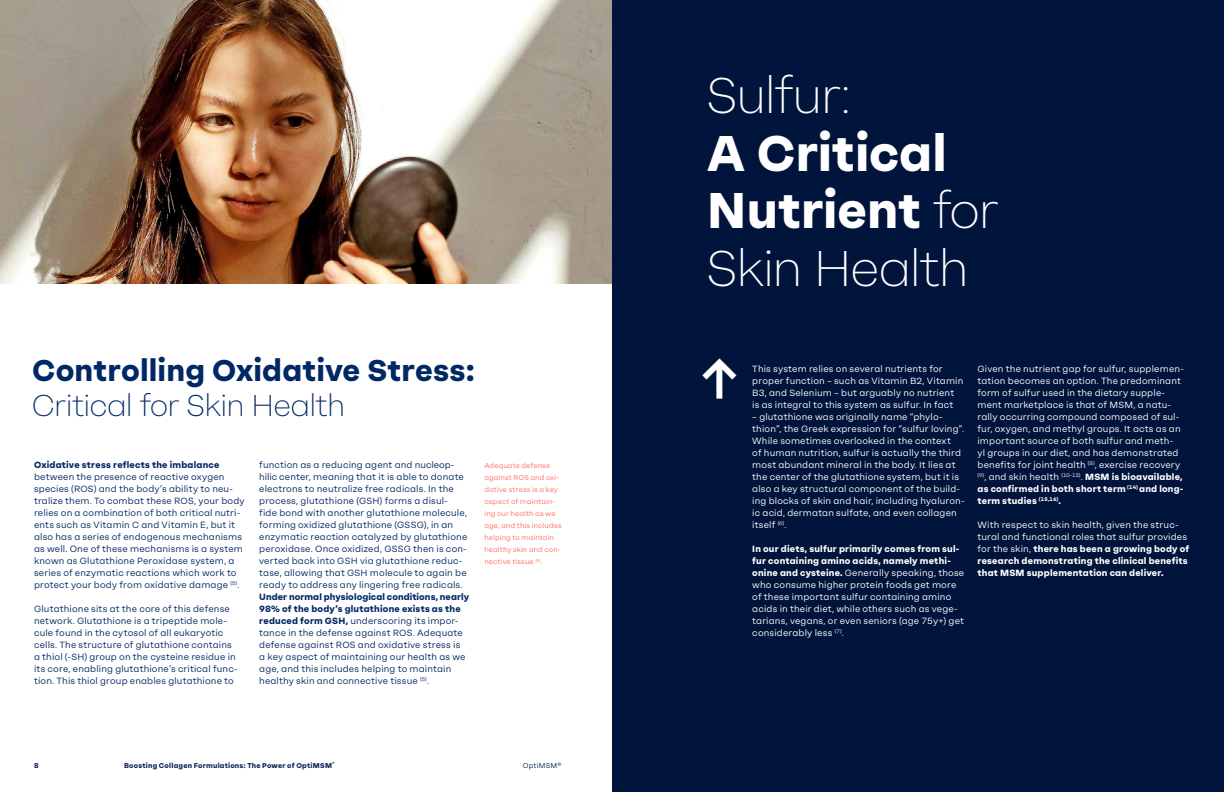
<style>
.page{position:relative;width:1224px;height:792px;background:#fff}
.page>*{position:absolute;margin:0;border:0;box-sizing:border-box;transform-origin:0 0}
.t1{font:800 50px/57.5px "Neue Galano Balchem";color:#fff}
.t2{font:200 50px "Neue Galano Balchem";letter-spacing:-.005em;color:#fff}
.t3{font:800 30px "Neue Galano Balchem";letter-spacing:.005em;color:#002864}
.t4{font:200 30px "Neue Galano Balchem";color:#002864}
.t5{font:9px/12px "Neue Galano Balchem";letter-spacing:.015em;color:#002864}
.t6{font:9px/12px "Neue Galano Balchem";letter-spacing:.015em;color:#fff}
.t7{font:800 9px/12px "Neue Galano Balchem";letter-spacing:.025em;color:#fff}
.t8{font:800 9px "Neue Galano Balchem";letter-spacing:.025em;color:#002864}
.t9{font:7px/12px "Neue Galano Balchem";letter-spacing:.015em;color:#ff6e64}
.t10{font:800 7px "Neue Galano Balchem";letter-spacing:.03em;color:#0b2355}
.t11{font:7px "Neue Galano Balchem";letter-spacing:.03em;color:#0b2355}
.t12{font:800 4.1px "Neue Galano Balchem";color:#0b2355}
.s1{font-weight:800}
.s2{font-weight:200}
.s3{font-weight:400}
</style>
<div class="page">
<div style="left:612px;top:0;width:612px;height:792px;background:#00143c"></div>
<img style="left:0;top:0;width:612px;height:283px">
<h2 class="t3" style="left:32px;top:351px;width:444px">Controlling Oxidative Stress:</h2>
<h2 class="t4" style="left:32px;top:387px;width:314px">Critical for Skin Health</h2>
<p class="t8" style="left:34px;top:459px;width:187px">Oxidative stress reflects the imbalance</p>
<p class="t5" style="left:34px;top:471px;width:212px">between the presence of reactive oxygen species (ROS) and the body’s ability to neu&shy;tralize them. To combat these ROS, your body relies on a combination of both critical nutri&shy;ents such as Vitamin C and Vitamin E, but it also has a series of endogenous mechanisms as well. One of these mechanisms is a system known as Glutathione Peroxidase system, a series of enzymatic reactions which work to protect your body from oxidative damage <sup>(5)</sup>.</p>
<p class="t5" style="left:34px;top:603px;width:205px">Glutathione sits at the core of this defense network. Glutathione is a tripeptide mole&shy;cule found in the cytosol of all eukaryotic cells. The structure of glutathione contains a thiol (-SH) group on the cysteine residue in its core, enabling glutathione’s critical func&shy;tion. This thiol group enables glutathione to</p>
<p class="t5" style="left:259px;top:459px;width:210px">function as a reducing agent and nucleop&shy;hilic center, meaning that it is able to donate electrons to neutralize free radicals. In the process, glutathione (GSH) forms a disul&shy;fide bond with another glutathione molecule, forming oxidized glutathione (GSSG), in an enzymatic reaction catalyzed by glutathione peroxidase. Once oxidized, GSSG then is con&shy;verted back into GSH via glutathione reduc&shy;tase, allowing that GSH molecule to again be ready to address any lingering free radicals.</p>
<p class="t5" style="left:259px;top:591px;width:211px"><span class="s1">Under normal physiological conditions, nearly 98% of the body’s glutathione exists as the reduced form GSH,</span> underscoring its impor&shy;tance in the defense against ROS. Adequate defense against ROS and oxidative stress is<br>a key aspect of maintaining our health as we age, and this includes helping to maintain healthy skin and connective tissue <sup>(5)</sup>.</p>
<p class="t9" style="left:484px;top:459px;width:79px">Adequate defense against ROS and oxi&shy;dative stress is a key aspect of maintain&shy;ing our health as we age, and this includes helping to maintain healthy skin and con&shy;nective tissue <sup>(5)</sup>.</p>
<p class="t10" style="left:34px;top:761px;width:6px">8</p>
<p class="t10" style="left:124px;top:761px;width:209px">Boosting Collagen Formulations: The Power of OptiMSM</p>
<p class="t12" style="left:332px;top:761px;width:4px">®</p>
<p class="t11" style="left:523px;top:761px;width:40px">OptiMSM®</p>
<h1 class="t2" style="left:707px;top:65px;width:145px">Sulfur:</h1>
<h1 class="t1" style="left:707px;top:123px;width:292px">A Critical<br>Nutrient <span class="s2">for<br>Skin Health</span></h1>
<h1 class="t1" style="left:695px;top:348px;width:51px">↑</h1>
<p class="t6" style="left:752px;top:363px;width:213px">This system relies on several nutrients for proper function – such as Vitamin B2, Vitamin B3, and Selenium – but arguably no nutrient is as integral to this system as sulfur. In fact</p>
<p class="t6" style="left:752px;top:411px;width:214px">– glutathione was originally name “phylo&shy;thion”, the Greek expression for “sulfur loving”.<br>While sometimes overlooked in the context<br>of human nutrition, sulfur is actually the third most abundant mineral in the body. It lies at the center of the glutathione system, but it is also a key structural component of the build&shy;ing blocks of skin and hair, including hyaluron&shy;ic acid, dermatan sulfate, and even collagen itself <sup>(6)</sup>.</p>
<p class="t6" style="left:752px;top:543px;width:213px"><span class="s1">In our diets, sulfur primarily comes from sul&shy;fur containing amino acids, namely methi&shy;onine and cysteine.</span> Generally speaking, those who consume higher protein foods get more of these important sulfur containing amino acids in their diet, while others such as vege&shy;tarians, vegans, or even seniors (age 75y+) get considerably less <sup>(7)</sup>.</p>
<p class="t6" style="left:978px;top:363px;width:208px">Given the nutrient gap for sulfur, supplemen&shy;tation becomes an option. The predominant form of sulfur used in the dietary supple&shy;ment marketplace is that of MSM, a natu&shy;rally occurring compound composed of sul&shy;fur, oxygen, and methyl groups. It acts as an important source of both sulfur and meth-<br>yl groups in our diet, and has demonstrated benefits for joint health <sup>(8)</sup>, exercise recovery <sup>(9)</sup>, and skin health <sup>(10-13)</sup>. <span class="s1">MSM is bioavailable, as confirmed in both short term</span> <sup>(14)</sup> <span class="s1">and long&shy;term studies</span> <sup>(15,16)</sup><span class="s1">.</span></p>
<p class="t7" style="left:978px;top:519px;width:213px"><span class="s3">With respect to skin health, given the struc&shy;tural and functional roles that sulfur provides for the skin,</span> there has been a growing body of research demonstrating the clinical benefits that MSM supplementation can deliver.</p>
</div>
